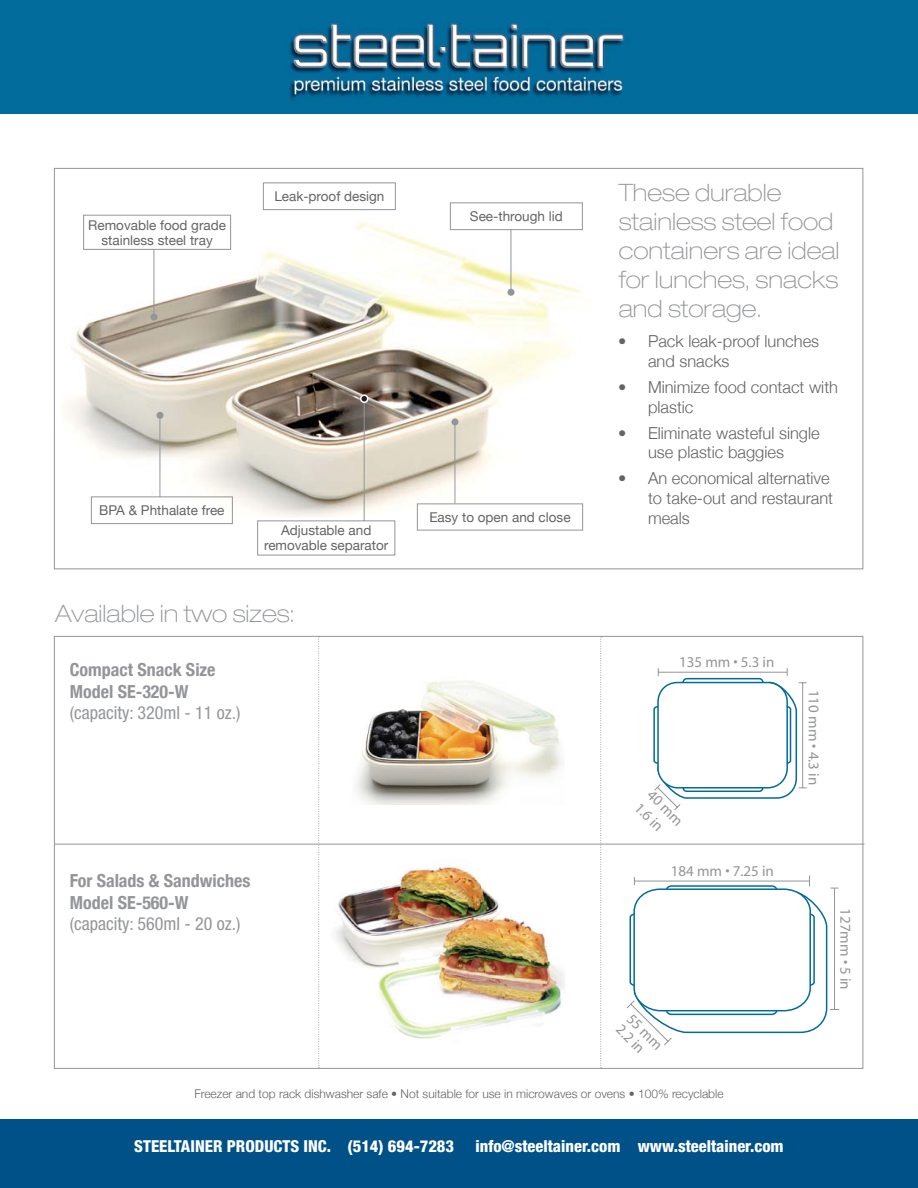
<style>
.page{position:relative;width:918px;height:1188px;background:#fff}
.page>*{position:absolute;margin:0;border:0;box-sizing:border-box;transform-origin:0 0}
.t1{font:100 expanded 24px/28.8px "Helvetica Neue";color:#939598}
.t2{font:700 condensed 18px/21.6px "Helvetica Neue";color:#939598}
.t3{font:condensed 18px "Helvetica Neue";color:#939598}
.t4{font:300 16.5px/19.8px "Helvetica Neue";color:#636466}
.t5{font:800 condensed 16.5px "Helvetica Neue";color:#fff}
.t6{font:15px/18px "Myriad";color:#939598}
.t7{font:13.5px/15px "Helvetica Neue";color:#636466;text-align:center}
.t8{font:300 12px "Helvetica Neue";color:#636466}
</style>
<div class="page">
<img style="left:335px;top:864px;width:230px;height:175px">
<img style="left:62px;top:214px;width:522px;height:304px">
<div style="left:450px;top:203px;width:133px;height:27px;border:1px solid #939598"></div>
<svg style="left:262px;top:182px;width:250px;height:108px"></svg>
<div style="left:507px;top:289px;width:7px;height:7px;background:#939598;border-radius:50%"></div>
<hr style="left:154px;top:249px;width:1px;height:67px;background:#939598">
<div style="left:150px;top:314px;width:8px;height:7px;background:#939598;border-radius:50%"></div>
<div style="left:83px;top:215px;width:148px;height:35px;border:1px solid #939598"></div>
<svg style="left:91px;top:414px;width:142px;height:110px"></svg>
<div style="left:156px;top:412px;width:8px;height:7px;background:#939598;border-radius:50%"></div>
<svg style="left:417px;top:421px;width:166px;height:110px"></svg>
<div style="left:452px;top:419px;width:7px;height:7px;background:#939598;border-radius:50%"></div>
<img style="left:356px;top:681px;width:208px;height:124px">
<img style="left:0;top:0;width:918px;height:114px">
<div style="left:0;top:1119px;width:918px;height:69px;background:#005187"></div>
<hr style="left:55px;top:844px;width:810px;height:1px;background:#939598">
<svg style="left:257px;top:397px;width:139px;height:159px"></svg>
<div style="left:361px;top:395px;width:7px;height:7px;background:#231f20;border-radius:50%"></div>
<div style="left:360px;top:395px;width:9px;height:8px;border:2px solid #fff;border-radius:50%"></div>
<svg style="left:653px;top:668px;width:154px;height:143px"></svg>
<svg style="left:626px;top:875px;width:213px;height:171px"></svg>
<svg style="left:318px;top:636px;width:2px;height:433px"></svg>
<svg style="left:600px;top:637px;width:2px;height:432px"></svg>
<p class="t7" style="left:88px;top:217px;width:139px">Removable food grade stainless steel tray</p>
<p class="t7" style="left:274px;top:189px;width:112px">Leak-proof design</p>
<p class="t7" style="left:470px;top:209px;width:94px">See-through lid</p>
<p class="t7" style="left:99px;top:503px;width:127px">BPA &amp; Phthalate free</p>
<p class="t7" style="left:264px;top:523px;width:126px">Adjustable and removable separator</p>
<h1 class="t1" style="left:55px;top:602px;width:241px">Available in two sizes:</h1>
<p class="t2" style="left:70px;top:659px;width:147px">Compact Snack Size<br>Model SE-320-W</p>
<p class="t3" style="left:70px;top:707px;width:172px">(capacity: 320ml - 11 oz.)</p>
<p class="t7" style="left:429px;top:509px;width:143px">Easy to open and close</p>
<p class="t2" style="left:70px;top:870px;width:182px">For Salads &amp; Sandwiches<br>Model SE-560-W</p>
<p class="t3" style="left:70px;top:917px;width:172px">(capacity: 560ml - 20 oz.)</p>
<h1 class="t1" style="left:619px;top:181px;width:222px">These durable stainless steel food containers are ideal for lunches, snacks and storage.</h1>
<p class="t4" style="left:648px;top:331px;width:173px;text-indent:-30px">• Pack leak-proof lunches and snacks</p>
<p class="t4" style="left:648px;top:377px;width:192px;text-indent:-30px">• Minimize food contact with plastic</p>
<p class="t4" style="left:618px;top:423px;width:203px;text-align:center">• Eliminate wasteful single use plastic baggies</p>
<p class="t4" style="left:648px;top:468px;width:187px;text-indent:-30px">• An economical alternative to take-out and restaurant meals</p>
<p class="t6" style="left:679px;top:654px;width:97px">135 mm • 5.3 in</p>
<p class="t6" style="left:655px;top:787px;width:45px;rotate:45deg">40 mm<br>1.6 in</p>
<p class="t6" style="left:671px;top:863px;width:105px">184 mm • 7.25 in</p>
<p class="t6" style="left:634px;top:1012px;width:45px;line-height:15px;rotate:45deg">55 mm<br>2.2 in</p>
<p class="t6" style="left:822px;top:690px;width:97px;rotate:90deg">110 mm • 4.3 in</p>
<p class="t6" style="left:853px;top:908px;width:83px;rotate:90deg">127mm • 5 in</p>
<p class="t8" style="left:194px;top:1086px;width:531px">Freezer and top rack dishwasher safe • Not suitable for use in microwaves or ovens • 100% recyclable</p>
<p class="t5" style="left:134px;top:1140px;width:321px">STEELTAINER PRODUCTS INC. (514) 694-7283</p>
<p class="t5" style="left:476px;top:1140px;width:310px">info@steeltainer.com www.steeltainer.com</p>
</div>
